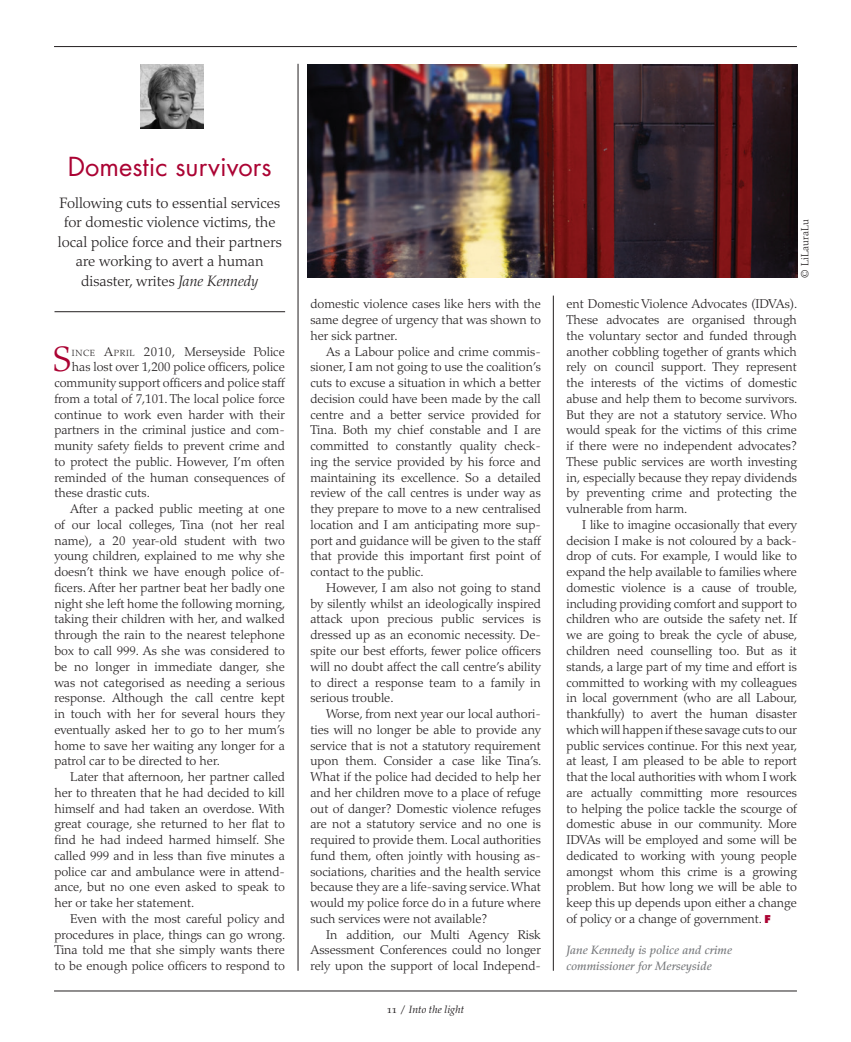
<style>
.page{position:relative;width:851px;height:1042px;background:#fff}
.page>*{position:absolute;margin:0;border:0;box-sizing:border-box;transform-origin:0 0}
.First_para{font:300 35.25px "Palatino LT Std";color:#ab0333}
.Heading{font:25.5px "Futura Std";color:#ab0333}
.Standfirst{font:300 15px/19.5px "Palatino LT Std";color:#231f20;text-align:center}
.Body__3_col_justif{font:300 12.75px/15.8px "Palatino LT Std";color:#231f20;text-align:justify}
.First_para-2{font:300 12.75px "Palatino LT Std";color:#231f20}
.Signoff{font:italic 500 12px/15.8px "Palatino LT Std";color:#76787b}
.t1{font:italic 10.5px "Palatino LT Std";color:#231f20}
.Photo_credits{font:300 10.5px "Palatino LT Std";color:#231f20}
.s1{font-style:italic}
.s2{font-size:8.85px}
.s3{font-style:inherit}
.s4{font-style:normal}
.s5{font-family:"Futura Std";font-weight:800;font-size:10.5px;color:#ab0333}
</style>
<div class="page">
<hr style="left:54px;top:46px;width:742px;height:1px;background:#231f20">
<hr style="left:54px;top:990px;width:742px;height:1px;background:#231f20">
<hr style="left:54px;top:311px;width:231px;height:1px;background:#231f20">
<img style="left:140px;top:65px;width:64px;height:64px">
<hr style="left:298px;top:64px;width:1px;height:907px;background:#231f20">
<hr style="left:553px;top:296px;width:1px;height:675px;background:#231f20">
<img style="left:307px;top:65px;width:490px;height:212px">
<p class="Heading" style="left:68px;top:150px;width:205px">Domestic survivors</p>
<p class="Standfirst" style="left:58px;top:193px;width:225px">Following cuts to essential services for domestic violence victims, the local police force and their partners are working to avert a human disaster, writes <span class="s1">Jane Kennedy</span></p>
<p class="First_para" style="left:52px;top:339px;width:21px">S</p>
<p class="First_para-2" style="left:72px;top:344px;width:214px"><span class="s2">INCE</span> <span class="s3">A</span><span class="s2">PRIL</span> <span class="s3">2010,</span> Merseyside Police</p>
<p class="First_para-2" style="left:72px;top:360px;width:214px">has lost over 1,200 police officers, police</p>
<p class="First_para-2" style="left:54px;top:375px;width:232px">community support officers and police staff</p>
<p class="First_para-2" style="left:54px;top:391px;width:232px">from a total of 7,101. The local police force</p>
<p class="First_para-2" style="left:54px;top:407px;width:232px">continue to work even harder with their</p>
<p class="First_para-2" style="left:54px;top:423px;width:232px">partners in the criminal justice and com-</p>
<p class="First_para-2" style="left:54px;top:438px;width:232px">munity safety fields to prevent crime and</p>
<p class="First_para-2" style="left:54px;top:454px;width:232px">to protect the public. However, I’m often</p>
<p class="First_para-2" style="left:54px;top:470px;width:232px">reminded of the human consequences of</p>
<p class="First_para-2" style="left:54px;top:486px;width:97px">these drastic cuts.</p>
<p class="Body__3_col_justif" style="left:54px;top:501px;width:232px;text-indent:16px">After a packed public meeting at one of our local colleges, Tina (not her real name), a 20 year-old student with two young children, explained to me why she doesn’t think we have enough police of&shy;ficers. After her partner beat her badly one night she left home the following morning, taking their children with her, and walked through the rain to the nearest telephone box to call 999. As she was considered to be no longer in immediate danger, she was not categorised as needing a serious response. Although the call centre kept in touch with her for several hours they eventually asked her to go to her mum’s home to save her waiting any longer for a patrol car to be directed to her.</p>
<p class="Body__3_col_justif" style="left:54px;top:769px;width:232px;text-indent:16px">Later that afternoon, her partner called her to threaten that he had decided to kill himself and had taken an overdose. With great courage, she returned to her flat to find he had indeed harmed himself. She called 999 and in less than five minutes a police car and ambulance were in attend&shy;ance, but no one even asked to speak to her or take her statement.</p>
<p class="Body__3_col_justif" style="left:54px;top:911px;width:232px;text-indent:16px">Even with the most careful policy and procedures in place, things can go wrong.<br>Tina told me that she simply wants there to be enough police officers to respond to</p>
<p class="Body__3_col_justif" style="left:310px;top:296px;width:232px">domestic violence cases like hers with the same degree of urgency that was shown to her sick partner.</p>
<p class="Body__3_col_justif" style="left:310px;top:344px;width:232px;text-indent:16px">As a Labour police and crime commis&shy;sioner, I am not going to use the coalition’s cuts to excuse a situation in which a better decision could have been made by the call centre and a better service provided for Tina. Both my chief constable and I are committed to constantly quality check&shy;ing the service provided by his force and maintaining its excellence. So a detailed review of the call centres is under way as they prepare to move to a new centralised location and I am anticipating more sup&shy;port and guidance will be given to the staff that provide this important first point of contact to the public.</p>
<p class="Body__3_col_justif" style="left:310px;top:580px;width:232px;text-indent:16px">However, I am also not going to stand by silently whilst an ideologically inspired attack upon precious public services is dressed up as an economic necessity. De&shy;spite our best efforts, fewer police officers will no doubt affect the call centre’s ability to direct a response team to a family in serious trouble.</p>
<p class="Body__3_col_justif" style="left:310px;top:706px;width:232px;text-indent:16px">Worse, from next year our local authori&shy;ties will no longer be able to provide any service that is not a statutory requirement upon them. Consider a case like Tina’s.<br>What if the police had decided to help her and her children move to a place of refuge out of danger? Domestic violence refuges are not a statutory service and no one is required to provide them. Local authorities fund them, often jointly with housing as&shy;sociations, charities and the health service because they are a life-saving service. What would my police force do in a future where such services were not available?</p>
<p class="Body__3_col_justif" style="left:310px;top:926px;width:232px;text-indent:16px">In addition, our Multi Agency Risk Assessment Conferences could no longer rely upon the support of local Independ-</p>
<p class="t1" style="left:386px;top:1004px;width:79px"><span class="s4">11 /</span> Into the light</p>
<p class="Photo_credits" style="left:798px;top:277px;width:60px;rotate:-90deg">© LiLauraLu</p>
<p class="Body__3_col_justif" style="left:566px;top:296px;width:232px">ent Domestic Violence Advocates (IDVAs).<br>These advocates are organised through the voluntary sector and funded through another cobbling together of grants which rely on council support. They represent the interests of the victims of domestic abuse and help them to become survivors.<br>But they are not a statutory service. Who would speak for the victims of this crime if there were no independent advocates?<br>These public services are worth investing in, especially because they repay dividends by preventing crime and protecting the vulnerable from harm.</p>
<p class="Body__3_col_justif" style="left:566px;top:517px;width:232px;text-indent:16px">I like to imagine occasionally that every decision I make is not coloured by a back&shy;drop of cuts. For example, I would like to expand the help available to families where domestic violence is a cause of trouble, including providing comfort and support to children who are outside the safety net. If we are going to break the cycle of abuse, children need counselling too. But as it stands, a large part of my time and effort is committed to working with my colleagues in local government (who are all Labour, thankfully) to avert the human disaster which will happen if these savage cuts to our public services continue. For this next year, at least, I am pleased to be able to report that the local authorities with whom I work are actually committing more resources to helping the police tackle the scourge of domestic abuse in our community. More IDVAs will be employed and some will be dedicated to working with young people amongst whom this crime is a growing problem. But how long we will be able to keep this up depends upon either a change of policy or a change of government. <span class="s5">F</span></p>
<p class="Signoff" style="left:566px;top:942px;width:167px">Jane Kennedy is police and crime commissioner for Merseyside</p>
</div>
